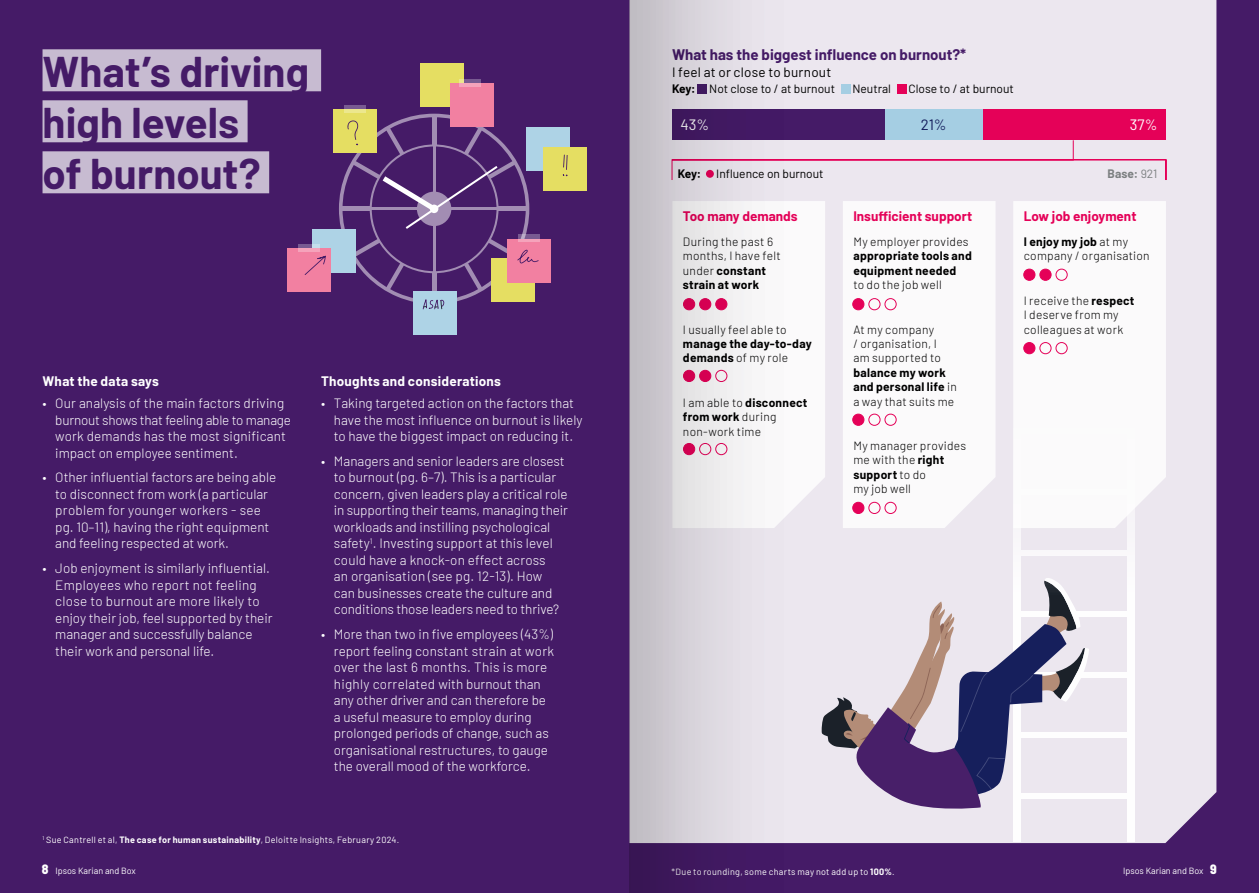
<style>
.page{position:relative;width:1259px;height:893px;background:#451b67}
.page>*{position:absolute;margin:0;border:0;box-sizing:border-box;transform-origin:0 0}
.t1{font:700 42px/51px "Barlow";color:#451b67}
.t2{font:700 15px "Barlow";color:#451b67}
.t3{font:15px "Barlow";color:#fff}
.t4{font:15px "Barlow";color:#121b5a}
.t5{font:300 13.5px/16.5px "Barlow";color:#fff}
.t6{font:700 13.5px "Barlow";color:#e50158}
.t7{font:700 13.5px "Barlow";letter-spacing:.015em;color:#fff}
.t8{font:13.5px "Barlow";letter-spacing:.015em;color:#000}
.t9{font:300 12px/14.4px "Barlow";letter-spacing:.02em;color:#000}
.t10{font:700 12px/14.4px "Barlow";letter-spacing:.02em;color:#000}
.t11{font:12px "Barlow";color:#000}
.t12{font:700 12px "Barlow";color:#7c8081}
.t13{font:9px "Barlow";letter-spacing:.03em;color:#fff}
.t14{font:9px "Barlow";color:#fff}
.s1{font-weight:700}
.s2{font-weight:400}
.s3{font-weight:300}
.s4{font-weight:800;font-stretch:semi-condensed;font-size:13.5px}
</style>
<div class="page">
<div style="left:789px;top:0;width:427px;height:843px;background:#ece7ef"></div>
<svg style="left:789px;top:201px;width:36px;height:327px;background:#f9f8f9"></svg>
<div style="left:43px;top:49px;width:278px;height:42px;background:#c7bbd1"></div>
<div style="left:43px;top:100px;width:205px;height:42px;background:#c7bbd1"></div>
<div style="left:43px;top:151px;width:226px;height:42px;background:#c7bbd1"></div>
<div style="left:841px;top:84px;width:9px;height:9px;background:#a5cee3"></div>
<div style="left:897px;top:84px;width:9px;height:9px;background:#e50158"></div>
<div style="left:672px;top:110px;width:493px;height:30px;background:#a5cee3"></div>
<div style="left:672px;top:110px;width:212px;height:30px;background:#451b67"></div>
<div style="left:983px;top:110px;width:183px;height:30px;background:#e50158"></div>
<div style="left:420px;top:63px;width:44px;height:44px;background:#e5de62"></div>
<div style="left:312px;top:229px;width:44px;height:44px;background:#aed3e6"></div>
<div style="left:526px;top:127px;width:44px;height:44px;background:#aed3e6"></div>
<div style="left:450px;top:83px;width:44px;height:44px;background:#f280a1"></div>
<svg style="left:459px;top:79px;width:22px;height:8px"></svg>
<div style="left:543px;top:147px;width:44px;height:44px;background:#e5de62"></div>
<svg style="left:563px;top:154px;width:4px;height:22px"></svg>
<div style="left:413px;top:291px;width:44px;height:44px;background:#aed3e6"></div>
<div style="left:287px;top:248px;width:44px;height:44px;background:#f280a1"></div>
<svg style="left:298px;top:245px;width:21px;height:7px"></svg>
<svg style="left:304px;top:256px;width:22px;height:19px"></svg>
<div style="left:333px;top:109px;width:44px;height:44px;background:#e5de62"></div>
<svg style="left:344px;top:105px;width:22px;height:8px"></svg>
<div style="left:507px;top:239px;width:44px;height:44px;background:#f280a1"></div>
<svg style="left:538px;top:234px;width:2px;height:7px"></svg>
<svg style="left:339px;top:114px;width:199px;height:196px"></svg>
<div style="left:843px;top:201px;width:152px;height:327px;background:#fbfafb"></div>
<div style="left:852px;top:414px;width:12px;height:11px;background:#e50158;border-radius:50%"></div>
<div style="left:852px;top:414px;width:12px;height:12px;border:1px solid #e50158;border-radius:50%"></div>
<div style="left:868px;top:414px;width:12px;height:12px;border:1px solid #e50158;border-radius:50%"></div>
<div style="left:884px;top:414px;width:12px;height:12px;border:1px solid #e50158;border-radius:50%"></div>
<div style="left:852px;top:502px;width:12px;height:11px;background:#e50158;border-radius:50%"></div>
<div style="left:852px;top:502px;width:12px;height:12px;border:1px solid #e50158;border-radius:50%"></div>
<div style="left:868px;top:502px;width:12px;height:12px;border:1px solid #e50158;border-radius:50%"></div>
<div style="left:884px;top:502px;width:12px;height:12px;border:1px solid #e50158;border-radius:50%"></div>
<div style="left:852px;top:299px;width:12px;height:11px;background:#e50158;border-radius:50%"></div>
<div style="left:852px;top:298px;width:12px;height:12px;border:1px solid #e50158;border-radius:50%"></div>
<div style="left:868px;top:298px;width:12px;height:12px;border:1px solid #e50158;border-radius:50%"></div>
<div style="left:884px;top:298px;width:12px;height:12px;border:1px solid #e50158;border-radius:50%"></div>
<div style="left:1013px;top:201px;width:153px;height:327px;background:#fbfafb"></div>
<div style="left:1023px;top:269px;width:12px;height:11px;background:#e50158;border-radius:50%"></div>
<div style="left:1023px;top:269px;width:12px;height:12px;border:1px solid #e50158;border-radius:50%"></div>
<div style="left:1040px;top:269px;width:11px;height:11px;background:#e50158;border-radius:50%"></div>
<div style="left:1039px;top:269px;width:12px;height:12px;border:1px solid #e50158;border-radius:50%"></div>
<div style="left:1055px;top:269px;width:12px;height:12px;border:1px solid #e50158;border-radius:50%"></div>
<div style="left:1023px;top:343px;width:12px;height:11px;background:#e50158;border-radius:50%"></div>
<div style="left:1023px;top:342px;width:12px;height:12px;border:1px solid #e50158;border-radius:50%"></div>
<div style="left:1039px;top:342px;width:12px;height:12px;border:1px solid #e50158;border-radius:50%"></div>
<div style="left:1055px;top:342px;width:12px;height:12px;border:1px solid #e50158;border-radius:50%"></div>
<div style="left:1013px;top:428px;width:8px;height:414px;background:#fff"></div>
<div style="left:1127px;top:428px;width:7px;height:414px;background:#fff"></div>
<div style="left:1017px;top:550px;width:113px;height:6px;background:#faf8fa"></div>
<div style="left:1017px;top:489px;width:113px;height:6px;background:#fff"></div>
<div style="left:1017px;top:428px;width:113px;height:6px;background:#fff"></div>
<div style="left:1017px;top:611px;width:113px;height:6px;background:#fff"></div>
<div style="left:1017px;top:672px;width:113px;height:5px;background:#fff"></div>
<div style="left:1017px;top:732px;width:113px;height:6px;background:#fff"></div>
<div style="left:1017px;top:793px;width:113px;height:6px;background:#fff"></div>
<svg style="left:821px;top:577px;width:268px;height:235px"></svg>
<div style="left:789px;top:140px;width:377px;height:41px;background:#ece7ef"></div>
<svg style="left:629px;top:0;width:160px;height:893px;background:#cec5d1"></svg>
<h1 class="t1" style="left:43px;top:43px;width:268px">What’s driving high levels<br>of burnout?</h1>
<p class="t2" style="left:672px;top:44px;width:296px">What has the biggest influence on burnout?*</p>
<p class="t8" style="left:672px;top:62px;width:161px">I feel at or close to burnout</p>
<p class="t11" style="left:672px;top:80px;width:164px"><span class="s1">Key:</span> Not close to / at burnout</p>
<p class="t11" style="left:852px;top:80px;width:40px">Neutral</p>
<p class="t11" style="left:908px;top:80px;width:107px">Close to / at burnout</p>
<p class="t3" style="left:680px;top:114px;width:30px">43%</p>
<p class="t4" style="left:921px;top:114px;width:27px">21%</p>
<p class="t3" style="left:1130px;top:114px;width:29px">37%</p>
<p class="t10" style="left:677px;top:165px;width:25px">Key:</p>
<p class="t11" style="left:716px;top:165px;width:109px">Influence on burnout</p>
<p class="t12" style="left:1107px;top:165px;width:51px">Base: <span class="s2">921</span></p>
<p class="t6" style="left:1023px;top:206px;width:114px">Low job enjoyment</p>
<p class="t9" style="left:1023px;top:233px;width:127px"><span class="s1">I enjoy my job</span> at my company / organisation</p>
<p class="t9" style="left:1023px;top:292px;width:112px">I receive the <span class="s1">respect<br></span>I deserve from my colleagues at work</p>
<p class="t6" style="left:853px;top:206px;width:120px">Insufficient support</p>
<p class="t9" style="left:853px;top:233px;width:117px">My employer provides</p>
<p class="t10" style="left:853px;top:248px;width:120px">appropriate tools and equipment needed</p>
<p class="t9" style="left:853px;top:277px;width:90px">to do the job well</p>
<p class="t9" style="left:853px;top:321px;width:89px">At my company / organisation, I am supported to</p>
<p class="t10" style="left:853px;top:364px;width:105px">balance my work and personal life <span class="s3">in a way that suits me</span></p>
<p class="t9" style="left:853px;top:437px;width:114px">My manager provides me with the <span class="s1">right support</span> to do<br>my job well</p>
<p class="t6" style="left:683px;top:206px;width:116px">Too many demands</p>
<p class="t9" style="left:683px;top:233px;width:99px">During the past 6 months, I have felt under <span class="s1">constant strain at work</span></p>
<p class="t9" style="left:683px;top:321px;width:105px">I usually feel able to</p>
<p class="t10" style="left:683px;top:335px;width:130px">manage the day-to-day demands <span class="s3">of my role</span></p>
<p class="t9" style="left:683px;top:394px;width:126px">I am able to <span class="s1">disconnect from work</span> during non-work time</p>
<p class="t7" style="left:321px;top:371px;width:181px">Thoughts and considerations</p>
<p class="t5" style="left:334px;top:394px;width:250px;text-indent:-13px">• Taking targeted action on the factors that have the most influence on burnout is likely to have the biggest impact on reducing it.</p>
<p class="t5" style="left:334px;top:452px;width:235px;text-indent:-13px">• Managers and senior leaders are closest to burnout (pg. 6–7). This is a particular concern, given leaders play a critical role in supporting their teams, managing their workloads and instilling psychological safety<sup>1</sup>. Investing support at this level could have a knock-on effect across<br>an organisation (see pg. 12-13). How<br>can businesses create the culture and conditions those leaders need to thrive?</p>
<p class="t5" style="left:334px;top:625px;width:222px;text-indent:-13px">• More than two in five employees (43%) report feeling constant strain at work over the last 6 months. This is more highly correlated with burnout than any other driver and can therefore be a useful measure to employ during prolonged periods of change, such as organisational restructures, to gauge the overall mood of the workforce.</p>
<p class="t7" style="left:43px;top:371px;width:118px">What the data says</p>
<p class="t5" style="left:55px;top:394px;width:237px;text-indent:-13px">• Our analysis of the main factors driving burnout shows that feeling able to manage work demands has the most significant impact on employee sentiment.</p>
<p class="t5" style="left:55px;top:468px;width:222px;text-indent:-13px">• Other influential factors are being able to disconnect from work (a particular problem for younger workers - see pg. 10–11), having the right equipment and feeling respected at work.</p>
<p class="t5" style="left:55px;top:559px;width:219px;text-indent:-13px">• Job enjoyment is similarly influential.<br>Employees who report not feeling close to burnout are more likely to enjoy their job, feel supported by their manager and successfully balance their work and personal life.</p>
<p class="t13" style="left:43px;top:833px;width:358px"><sup>1</sup> Sue Cantrell et al, <span class="s1">The case for human sustainability</span>, Deloitte Insights, February 2024.</p>
<p class="t14" style="left:42px;top:864px;width:95px"><span class="s4">8</span> Ipsos Karian and Box</p>
<p class="t14" style="left:1123px;top:864px;width:95px">Ipsos Karian and Box <span class="s4">9</span></p>
<p class="t13" style="left:671px;top:865px;width:224px">*Due to rounding, some charts may not add up to <span class="s1">100%</span>.</p>
</div>
